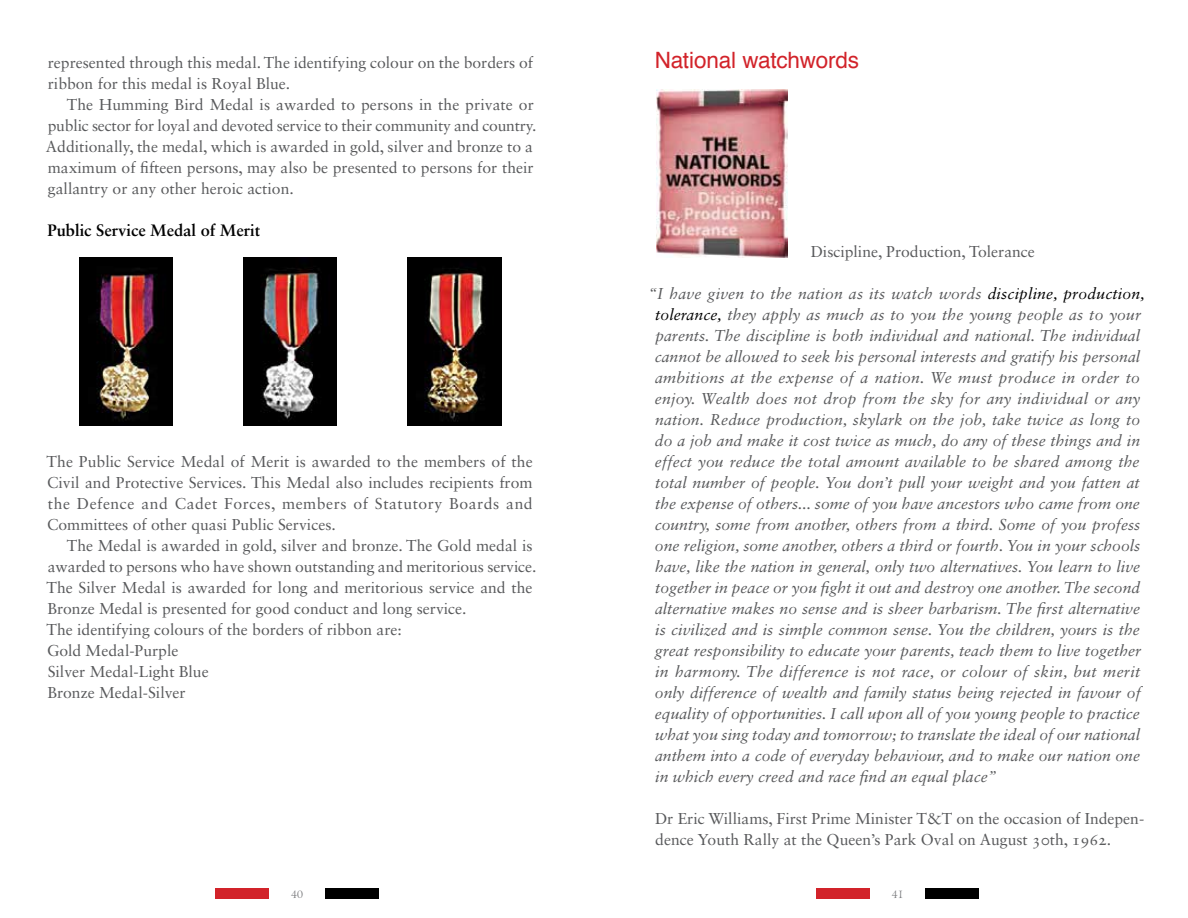
<style>
.page{position:relative;width:1188px;height:918px;background:#fff}
.page>*{position:absolute;margin:0;border:0;box-sizing:border-box;transform-origin:0 0}
.t1{font:22.5px "Helvetica";letter-spacing:-.01em;color:#d2232a}
.t2{font:700 16.5px "Sabon LT Std";color:#000}
.t3{font:italic 15.75px/21px "Sabon LT Std";color:#58595b}
.t4{font:15.75px/21px "Sabon LT Std";color:#58595b}
.t5{font:12px "Centaur MT Std";color:#77787b}
.s1{color:#000}
</style>
<div class="page">
<img style="left:408px;top:257px;width:93px;height:168px">
<img style="left:244px;top:257px;width:93px;height:168px">
<img style="left:80px;top:257px;width:92px;height:168px">
<img style="left:657px;top:89px;width:130px;height:168px">
<div style="left:215px;top:888px;width:54px;height:11px;background:#d2232a"></div>
<div style="left:325px;top:888px;width:54px;height:11px;background:#000"></div>
<div style="left:816px;top:888px;width:54px;height:11px;background:#d2232a"></div>
<div style="left:925px;top:888px;width:54px;height:11px;background:#000"></div>
<p class="t4" style="left:48px;top:52px;width:487px">represented through this medal. The identifying colour on the borders of ribbon for this medal is Royal Blue.</p>
<p class="t4" style="left:46px;top:94px;width:492px;text-indent:21px">The Humming Bird Medal is awarded to persons in the private or public sector for loyal and devoted service to their community and country.<br>Additionally, the medal, which is awarded in gold, silver and bronze to a maximum of fifteen persons, may also be presented to persons for their gallantry or any other heroic action.</p>
<p class="t2" style="left:48px;top:220px;width:214px">Public Service Medal of Merit</p>
<p class="t4" style="left:47px;top:451px;width:488px;text-align:justify">The Public Service Medal of Merit is awarded to the members of the Civil and Protective Services. This Medal also includes recipients from the Defence and Cadet Forces, members of Statutory Boards and Committees of other quasi Public Services.</p>
<p class="t4" style="left:47px;top:535px;width:491px;text-indent:20px">The Medal is awarded in gold, silver and bronze. The Gold medal is awarded to persons who have shown outstanding and meritorious service.<br>The Silver Medal is awarded for long and meritorious service and the Bronze Medal is presented for good conduct and long service.<br>The identifying colours of the borders of ribbon are:<br>Gold Medal-Purple<br>Silver Medal-Light Blue<br>Bronze Medal-Silver</p>
<h1 class="t1" style="left:655px;top:43px;width:206px">National watchwords</h1>
<p class="t4" style="left:811px;top:241px;width:226px">Discipline, Production, Tolerance</p>
<p class="t3" style="left:655px;top:283px;width:491px;text-indent:-6px">“I have given to the nation as its watch words <span class="s1">discipline, production, tolerance,</span> they apply as much as to you the young people as to your parents. The discipline is both individual and national. The individual cannot be allowed to seek his personal interests and gratify his personal ambitions at the expense of a nation. We must produce in order to enjoy. Wealth does not drop from the sky for any individual or any nation. Reduce production, skylark on the job, take twice as long to do a job and make it cost twice as much, do any of these things and in effect you reduce the total amount available to be shared among the total number of people. You don’t pull your weight and you fatten at the expense of others... some of you have ancestors who came from one country, some from another, others from a third. Some of you profess one religion, some another, others a third or fourth. You in your schools have, like the nation in general, only two alternatives. You learn to live together in peace or you fight it out and destroy one another. The second alternative makes no sense and is sheer barbarism. The first alternative is civilized and is simple common sense. You the children, yours is the great responsibility to educate your parents, teach them to live together in harmony. The difference is not race, or colour of skin, but merit only difference of wealth and family status being rejected in favour of equality of opportunities. I call upon all of you young people to practice what you sing today and tomorrow; to translate the ideal of our national anthem into a code of everyday behaviour, and to make our nation one in which every creed and race find an equal place”</p>
<p class="t4" style="left:655px;top:808px;width:491px">Dr Eric Williams, First Prime Minister T&amp;T on the occasion of Indepen&shy;dence Youth Rally at the Queen’s Park Oval on August 30th, 1962.</p>
<p class="t5" style="left:291px;top:888px;width:13px">40</p>
<p class="t5" style="left:892px;top:888px;width:13px">41</p>
</div>
